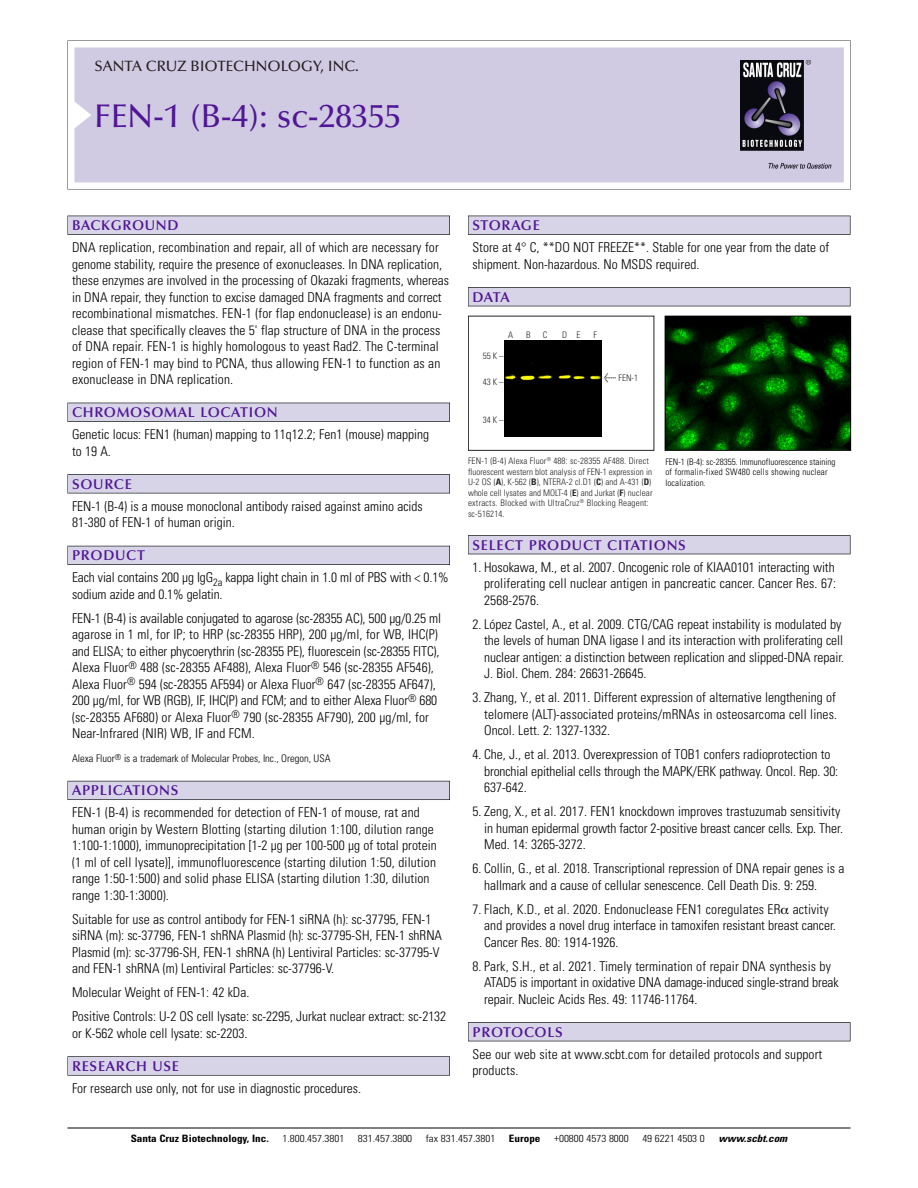
<style>
.page{position:relative;width:918px;height:1188px;background:#fff}
.page>*{position:absolute;margin:0;border:0;box-sizing:border-box;transform-origin:0 0}
.t1{font:500 33px "Optima";color:#511695}
.t2{font:500 15px "Optima";color:#231f20}
.t3{font:600 14.25px "Optima";letter-spacing:.05em;color:#511695}
.t4{font:300 condensed 13.5px/16.5px "Univers";color:#000}
.t5{font:300 condensed 10.5px "Univers";color:#000}
.t6{font:300 condensed 10.2px "Univers";color:#000;scale:1.1 1}
.t7{font:700 condensed 10.2px "Univers";color:#000;scale:1.1 1}
.t8{font:italic 700 condensed 10.2px "Univers";color:#000;scale:1.1 1}
.t9{font:300 condensed 9px/10.5px "Univers";letter-spacing:.005em;color:#272526}
.t10{font:300 condensed 9px/10.5px "Univers";letter-spacing:.015em;color:#000}
.s1{font-family:"Meta Plus";font-weight:400;font-stretch:normal;font-size:10.5px}
.s2{font-weight:700}
</style>
<div class="page">
<svg style="left:68px;top:40px;width:783px;height:149px"></svg>
<div style="left:74px;top:47px;width:770px;height:135px;background:#d1cae3"></div>
<img style="left:741px;top:60px;width:90px;height:108px">
<div style="left:68px;top:216px;width:382px;height:19px;background:#535256"></div>
<div style="left:68px;top:216px;width:381px;height:18px;background:#d7d4e8"></div>
<div style="left:68px;top:403px;width:382px;height:19px;background:#525156"></div>
<div style="left:68px;top:403px;width:381px;height:18px;background:#d7d4e8"></div>
<div style="left:68px;top:474px;width:382px;height:19px;background:#545357"></div>
<div style="left:68px;top:475px;width:381px;height:18px;background:#d7d4e8"></div>
<div style="left:68px;top:546px;width:382px;height:19px;background:#535259"></div>
<div style="left:68px;top:546px;width:381px;height:18px;background:#d7d4e8"></div>
<div style="left:68px;top:781px;width:382px;height:19px;background:#595860"></div>
<div style="left:68px;top:781px;width:381px;height:18px;background:#d7d4e8"></div>
<svg style="left:68px;top:1056px;width:382px;height:20px"></svg>
<div style="left:68px;top:1057px;width:381px;height:18px;background:#d7d4e8"></div>
<div style="left:468px;top:216px;width:382px;height:19px;background:#535256"></div>
<div style="left:468px;top:216px;width:382px;height:18px;background:#d7d4e8"></div>
<div style="left:468px;top:287px;width:382px;height:19px;background:#515155"></div>
<div style="left:468px;top:288px;width:382px;height:18px;background:#d7d4e8"></div>
<div style="left:468px;top:535px;width:382px;height:19px;background:#515056"></div>
<div style="left:468px;top:536px;width:382px;height:18px;background:#d7d4e8"></div>
<div style="left:468px;top:1022px;width:382px;height:19px;background:#515155"></div>
<div style="left:468px;top:1023px;width:382px;height:18px;background:#d7d4e8"></div>
<hr style="left:68px;top:1128px;width:782px;height:1px;background:#000">
<img style="left:667px;top:318px;width:182px;height:131px">
<div style="left:665px;top:316px;width:186px;height:135px;border:1px solid #000"></div>
<div style="left:468px;top:316px;width:186px;height:135px;border:1px solid #272526"></div>
<div style="left:505px;top:341px;width:97px;height:95px;background:#000"></div>
<p class="t2" style="left:94px;top:60px;width:266px">SANTA CRUZ BIOTECHNOLOGY, INC.</p>
<p class="t1" style="left:94px;top:102px;width:308px">FEN-1 (B-4): sc-28355</p>
<p class="t3" style="left:72px;top:219px;width:108px">BACKGROUND</p>
<p class="t4" style="left:72px;top:240px;width:379px">DNA replication, recombination and repair, all of which are necessary for genome stability, require the presence of exonucleases. In DNA replication, these enzymes are involved in the processing of Okazaki fragments, whereas in DNA repair, they function to excise damaged DNA fragments and correct recombinational mismatches. FEN-1 (for flap endonuclease) is an endonu&shy;clease that specifically cleaves the 5' flap structure of DNA in the process of DNA repair. FEN-1 is highly homologous to yeast Rad2. The C-terminal region of FEN-1 may bind to PCNA, thus allowing FEN-1 to function as an exonuclease in DNA replication.</p>
<p class="t3" style="left:72px;top:406px;width:207px">CHROMOSOMAL LOCATION</p>
<p class="t4" style="left:72px;top:427px;width:359px">Genetic locus: FEN1 (human) mapping to 11q12.2; Fen1 (mouse) mapping to 19 A.</p>
<p class="t3" style="left:72px;top:478px;width:61px">SOURCE</p>
<p class="t4" style="left:72px;top:499px;width:352px">FEN-1 (B-4) is a mouse monoclonal antibody raised against amino acids</p>
<p class="t4" style="left:72px;top:516px;width:164px">81-380 of FEN-1 of human origin.</p>
<p class="t3" style="left:72px;top:549px;width:74px">PRODUCT</p>
<p class="t4" style="left:72px;top:571px;width:378px">Each vial contains 200 µg IgG<sub>2a</sub> kappa light chain in 1.0 ml of PBS with &lt; 0.1% sodium azide and 0.1% gelatin.</p>
<p class="t4" style="left:72px;top:611px;width:371px">FEN-1 (B-4) is available conjugated to agarose (sc-28355 AC), 500 µg/0.25 ml agarose in 1 ml, for IP; to HRP (sc-28355 HRP), 200 µg/ml, for WB, IHC(P) and ELISA; to either phycoerythrin (sc-28355 PE), fluorescein (sc-28355 FITC), Alexa Fluor<sup>®</sup> 488 (sc-28355 AF488), Alexa Fluor<sup>®</sup> 546 (sc-28355 AF546), Alexa Fluor<sup>®</sup> 594 (sc-28355 AF594) or Alexa Fluor<sup>®</sup> 647 (sc-28355 AF647), 200 µg/ml, for WB (RGB), IF, IHC(P) and FCM; and to either Alexa Fluor<sup>®</sup> 680 (sc-28355 AF680) or Alexa Fluor<sup>®</sup> 790 (sc-28355 AF790), 200 µg/ml, for Near-Infrared (NIR) WB, IF and FCM.</p>
<p class="t5" style="left:72px;top:755px;width:260px">Alexa Fluor<sup>®</sup> is a trademark of Molecular Probes, Inc., Oregon, USA</p>
<p class="t3" style="left:72px;top:784px;width:108px">APPLICATIONS</p>
<p class="t4" style="left:72px;top:806px;width:366px">FEN-1 (B-4) is recommended for detection of FEN-1 of mouse, rat and human origin by Western Blotting (starting dilution 1:100, dilution range 1:100-1:1000), immunoprecipitation [1-2 µg per 100-500 µg of total protein (1 ml of cell lysate)], immunofluorescence (starting dilution 1:50, dilution range 1:50-1:500) and solid phase ELISA (starting dilution 1:30, dilution range 1:30-1:3000).</p>
<p class="t4" style="left:72px;top:912px;width:372px">Suitable for use as control antibody for FEN-1 siRNA (h): sc-37795, FEN-1 siRNA (m): sc-37796, FEN-1 shRNA Plasmid (h): sc-37795-SH, FEN-1 shRNA Plasmid (m): sc-37796-SH, FEN-1 shRNA (h) Lentiviral Particles: sc-37795-V and FEN-1 shRNA (m) Lentiviral Particles: sc-37796-V.</p>
<p class="t4" style="left:72px;top:986px;width:179px">Molecular Weight of FEN-1: 42 kDa.</p>
<p class="t4" style="left:72px;top:1010px;width:376px">Positive Controls: U-2 OS cell lysate: sc-2295, Jurkat nuclear extract: sc-2132 or K-562 whole cell lysate: sc-2203.</p>
<p class="t3" style="left:72px;top:1060px;width:109px">RESEARCH USE</p>
<p class="t4" style="left:72px;top:1081px;width:291px">For research use only, not for use in diagnostic procedures.</p>
<p class="t3" style="left:473px;top:219px;width:69px">STORAGE</p>
<p class="t4" style="left:473px;top:240px;width:358px">Store at 4° C, **DO NOT FREEZE**. Stable for one year from the date of shipment. Non-hazardous. No MSDS required.</p>
<p class="t3" style="left:473px;top:291px;width:39px">DATA</p>
<p class="t9" style="left:508px;top:330px;width:7px">A</p>
<p class="t9" style="left:526px;top:330px;width:6px">B</p>
<p class="t9" style="left:543px;top:330px;width:6px">C</p>
<p class="t9" style="left:562px;top:330px;width:20px">D E</p>
<p class="t9" style="left:593px;top:330px;width:5px">F</p>
<p class="t9" style="left:483px;top:352px;width:22px">55 K –</p>
<p class="t9" style="left:483px;top:378px;width:22px">43 K –</p>
<p class="t9" style="left:483px;top:415px;width:22px">34 K –</p>
<p class="t9" style="left:604px;top:373px;width:36px"><span class="s1">&lt;</span> FEN-1</p>
<p class="t9" style="left:468px;top:457px;width:186px">FEN-1 (B-4) Alexa Fluor<sup>®</sup> 488: sc-28355 AF488. Direct fluorescent western blot analysis of FEN-1 expression in U-2 OS (<span class="s2">A</span>), K-562 (<span class="s2">B</span>), NTERA-2 cl.D1 (<span class="s2">C</span>) and A-431 (<span class="s2">D</span>) whole cell lysates and MOLT-4 (<span class="s2">E</span>) and Jurkat (<span class="s2">F</span>) nuclear extracts. Blocked with UltraCruz<sup>®</sup> Blocking Reagent: sc-516214.</p>
<p class="t10" style="left:665px;top:457px;width:172px">FEN-1 (B-4): sc-28355. Immunofluorescence staining of formalin-fixed SW480 cells showing nuclear localization.</p>
<p class="t3" style="left:473px;top:539px;width:215px">SELECT PRODUCT CITATIONS</p>
<p class="t4" style="left:484px;top:560px;width:354px;text-align:justify;text-indent:-12px">1. Hosokawa, M., et al. 2007. Oncogenic role of KIAA0101 interacting with proliferating cell nuclear antigen in pancreatic cancer. Cancer Res. 67:<br>2568-2576.</p>
<p class="t4" style="left:484px;top:617px;width:361px;text-indent:-12px">2. López Castel, A., et al. 2009. CTG/CAG repeat instability is modulated by the levels of human DNA ligase I and its interaction with proliferating cell nuclear antigen: a distinction between replication and slipped-DNA repair.<br>J. Biol. Chem. 284: 26631-26645.</p>
<p class="t4" style="left:484px;top:690px;width:354px;text-align:justify;text-indent:-12px">3. Zhang, Y., et al. 2011. Different expression of alternative lengthening of telomere (ALT)-associated proteins/mRNAs in osteosarcoma cell lines.<br>Oncol. Lett. 2: 1327-1332.</p>
<p class="t4" style="left:484px;top:747px;width:356px;text-indent:-12px">4. Che, J., et al. 2013. Overexpression of TOB1 confers radioprotection to bronchial epithelial cells through the MAPK/ERK pathway. Oncol. Rep. 30:<br>637-642.</p>
<p class="t4" style="left:484px;top:804px;width:360px;text-indent:-12px">5. Zeng, X., et al. 2017. FEN1 knockdown improves trastuzumab sensitivity in human epidermal growth factor 2-positive breast cancer cells. Exp. Ther.<br>Med. 14: 3265-3272.</p>
<p class="t4" style="left:484px;top:861px;width:362px;text-indent:-12px">6. Collin, G., et al. 2018. Transcriptional repression of DNA repair genes is a hallmark and a cause of cellular senescence. Cell Death Dis. 9: 259.</p>
<p class="t4" style="left:484px;top:902px;width:353px;text-indent:-12px">7. Flach, K.D., et al. 2020. Endonuclease FEN1 coregulates ER activity and provides a novel drug interface in tamoxifen resistant breast cancer.<br>Cancer Res. 80: 1914-1926.</p>
<p class="t4" style="left:484px;top:959px;width:356px;text-indent:-12px">8. Park, S.H., et al. 2021. Timely termination of repair DNA synthesis by<br>ATAD5 is important in oxidative DNA damage-induced single-strand break repair. Nucleic Acids Res. 49: 11746-11764.</p>
<p class="t3" style="left:473px;top:1026px;width:92px">PROTOCOLS</p>
<p class="t4" style="left:473px;top:1047px;width:351px">See our web site at www.scbt.com for detailed protocols and support products.</p>
<p class="t7" style="left:131px;top:1135px;width:127px">Santa Cruz Biotechnology, Inc.</p>
<p class="t6" style="left:282px;top:1135px;width:58px">1.800.457.3801</p>
<p class="t6" style="left:358px;top:1135px;width:51px">831.457.3800</p>
<p class="t6" style="left:426px;top:1135px;width:65px">fax 831.457.3801</p>
<p class="t7" style="left:509px;top:1135px;width:30px">Europe</p>
<p class="t6" style="left:554px;top:1135px;width:69px">+00800 4573 8000</p>
<p class="t6" style="left:642px;top:1135px;width:58px">49 6221 4503 0</p>
<p class="t8" style="left:719px;top:1135px;width:66px">www.scbt.com</p>
</div>
